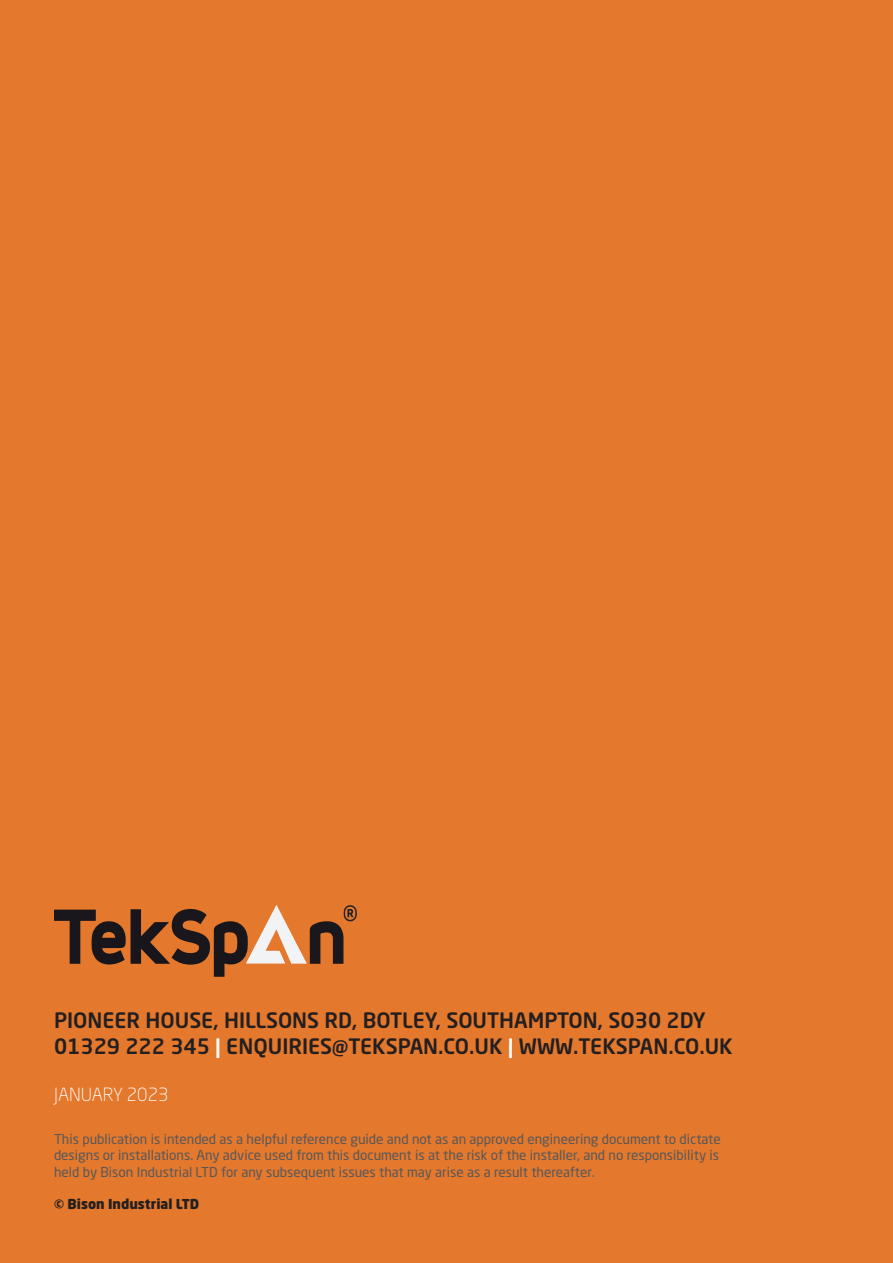
<style>
.page{position:relative;width:893px;height:1263px;background:#e4782c}
.page>*{position:absolute;margin:0;border:0;box-sizing:border-box;transform-origin:0 0}
.t1{font:500 21px "Neo Sans W1 G";color:#231f20}
.t2{font:300 18px "Neo Sans W1 G";color:#fff}
.t3{font:13.5px/16.2px "Neo Sans W1 G";color:#57585a;text-align:justify}
.t4{font:900 13.5px "Neo Sans W1 G";color:#231f20}
.s1{color:#fff}
</style>
<div class="page">
<svg style="left:54px;top:905px;width:303px;height:72px"></svg>
<p class="t1" style="left:54px;top:1007px;width:653px">PIONEER HOUSE, HILLSONS RD, BOTLEY, SOUTHAMPTON, SO30 2DY</p>
<p class="t1" style="left:54px;top:1032px;width:680px">01329 222 345 <span class="s1">|</span> ENQUIRIES@TEKSPAN.CO.UK <span class="s1">|</span> WWW.TEKSPAN.CO.UK</p>
<p class="t2" style="left:54px;top:1083px;width:116px">JANUARY 2023</p>
<p class="t3" style="left:54px;top:1131px;width:668px">This publication is intended as a helpful reference guide and not as an approved engineering document to dictate designs or installations. Any advice used from this document is at the risk of the installer, and no responsibility is held by Bison Industrial LTD for any subsequent issues that may arise as a result thereafter.</p>
<p class="t4" style="left:54px;top:1195px;width:147px">© Bison Industrial LTD</p>
</div>
